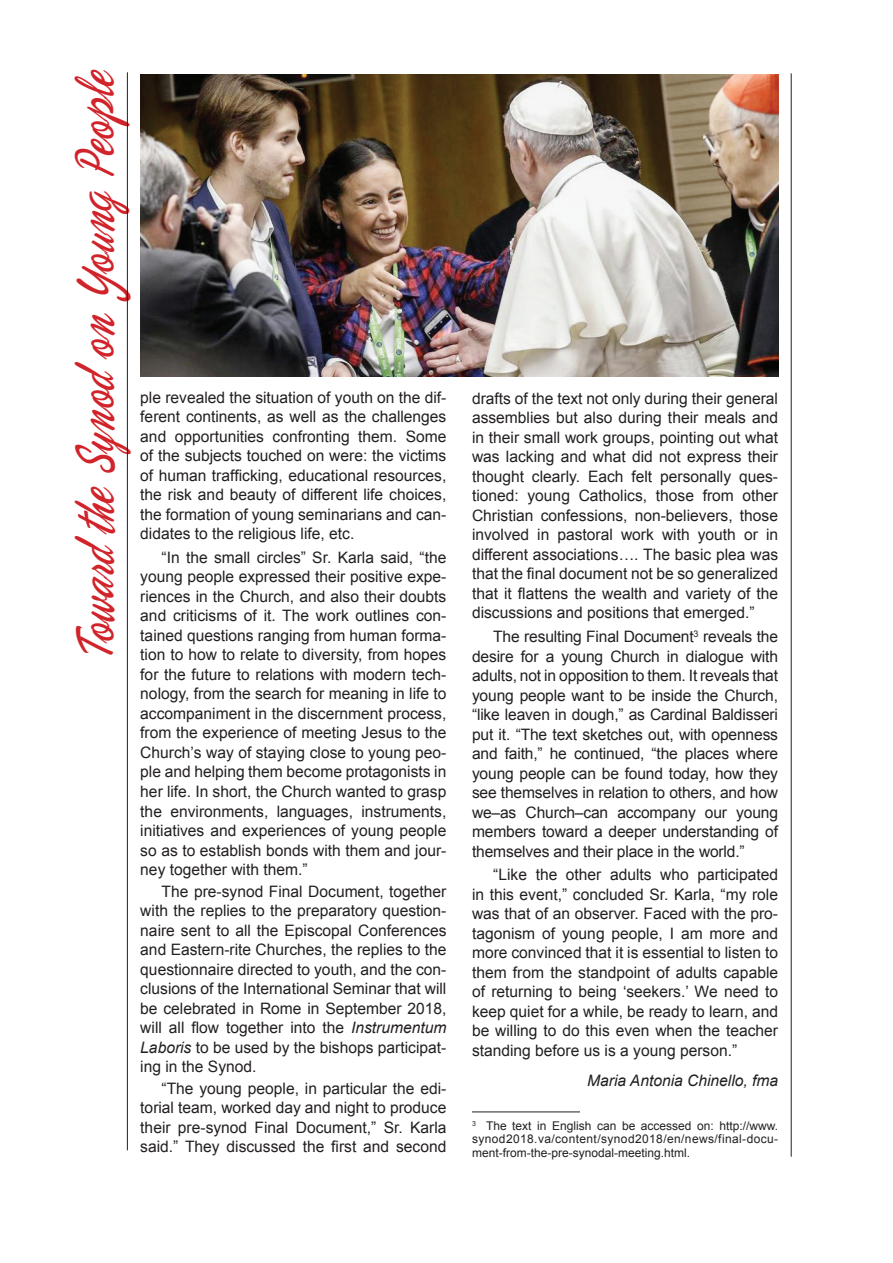
<style>
.page{position:relative;width:893px;height:1263px;background:#fff}
.page>*{position:absolute;margin:0;border:0;box-sizing:border-box;transform-origin:0 0}
.t1{font:57px "Phoenix Script FLF";color:#d1232a;scale:.7 1}
.t2{font:15.75px/19.5px "Arial";color:#231f20;text-align:justify}
.t3{font:15.75px/19.5px "Arial";color:#1f2020;text-align:justify}
.t4{font:italic 15.75px "Arial";color:#1f2020}
.t5{font:12px/13.5px "Arial";color:#231f20;text-align:justify}
.s1{font-style:italic}
.s2{color:#231f20}
</style>
<div class="page">
<hr style="left:472px;top:1112px;width:108px;height:1px;background:#231f20">
<img style="left:140px;top:74px;width:638px;height:302px">
<hr style="left:127px;top:72px;width:1px;height:1078px;background:#231f20">
<hr style="left:791px;top:73px;width:1px;height:1084px;background:#231f20">
<h1 class="t1" style="left:66px;top:661px;width:846px;rotate:-90deg">Toward the Synod on Young People</h1>
<p class="t2" style="left:140px;top:387px;width:308px">ple revealed the situation of youth on the dif&shy;ferent continents, as well as the challenges and opportunities confronting them. Some of the subjects touched on were: the victims of human trafficking, educational resources, the risk and beauty of different life choices, the formation of young seminarians and can&shy;didates to the religious life, etc.</p>
<p class="t2" style="left:140px;top:548px;width:308px;text-indent:21px">“In the small circles” Sr. Karla said, “the young people expressed their positive expe&shy;riences in the Church, and also their doubts and criticisms of it. The work outlines con&shy;tained questions ranging from human forma&shy;tion to how to relate to diversity, from hopes for the future to relations with modern tech&shy;nology, from the search for meaning in life to accompaniment in the discernment process, from the experience of meeting Jesus to the Church’s way of staying close to young peo&shy;ple and helping them become protagonists in her life. In short, the Church wanted to grasp the environments, languages, instruments, initiatives and experiences of young people so as to establish bonds with them and jour&shy;ney together with them.”</p>
<p class="t2" style="left:140px;top:881px;width:308px;text-indent:21px">The pre-synod Final Document, together with the replies to the preparatory question&shy;naire sent to all the Episcopal Conferences and Eastern-rite Churches, the replies to the questionnaire directed to youth, and the con&shy;clusions of the International Seminar that will be celebrated in Rome in September 2018, will all flow together into the <span class="s1">Instrumentum Laboris</span> to be used by the bishops participat&shy;ing in the Synod.</p>
<p class="t2" style="left:140px;top:1078px;width:308px;text-indent:21px">“The young people, in particular the edi&shy;torial team, worked day and night to produce their pre-synod Final Document,” Sr. Karla said.” They discussed the first and second</p>
<p class="t2" style="left:472px;top:388px;width:308px">drafts of the text not only during their general assemblies but also during their meals and in their small work groups, pointing out what was lacking and what did not express their thought clearly. Each felt personally ques&shy;tioned: young Catholics, those from other Christian confessions, non-believers, those involved in pastoral work with youth or in different associations…. The basic plea was that the final document not be so generalized that it flattens the wealth and variety of the discussions and positions that emerged.”</p>
<p class="t2" style="left:472px;top:627px;width:308px;text-indent:21px">The resulting Final Document<sup>3</sup> reveals the desire for a young Church in dialogue with adults, not in opposition to them. It reveals that young people want to be inside the Church, “like leaven in dough,” as Cardinal Baldisseri put it. “The text sketches out, with openness and faith,” he continued, “the places where young people can be found today, how they see themselves in relation to others, and how we–as Church–can accompany our young members toward a deeper understanding of themselves and their place in the world.”</p>
<p class="t3" style="left:472px;top:865px;width:308px;text-indent:21px"><span class="s2">“Like the other adults who participated in this event,” concluded Sr. Karla, “my role was that of an observer.</span> Faced with the pro&shy;tagonism of young people, I am more and more convinced that it is essential to listen to them from the standpoint of adults capable of returning to being ‘seekers.’ We need to keep quiet for a while, be ready to learn, and be willing to do this even when the teacher standing before us is a young person.”</p>
<p class="t4" style="left:587px;top:1070px;width:192px">Maria Antonia Chinello, fma</p>
<p class="t5" style="left:472px;top:1118px;width:308px"><sup>3</sup> The text in English can be accessed on: http://www. synod2018.va/content/synod2018/en/news/final-docu&shy;ment-from-the-pre-synodal-meeting.html.</p>
</div>
